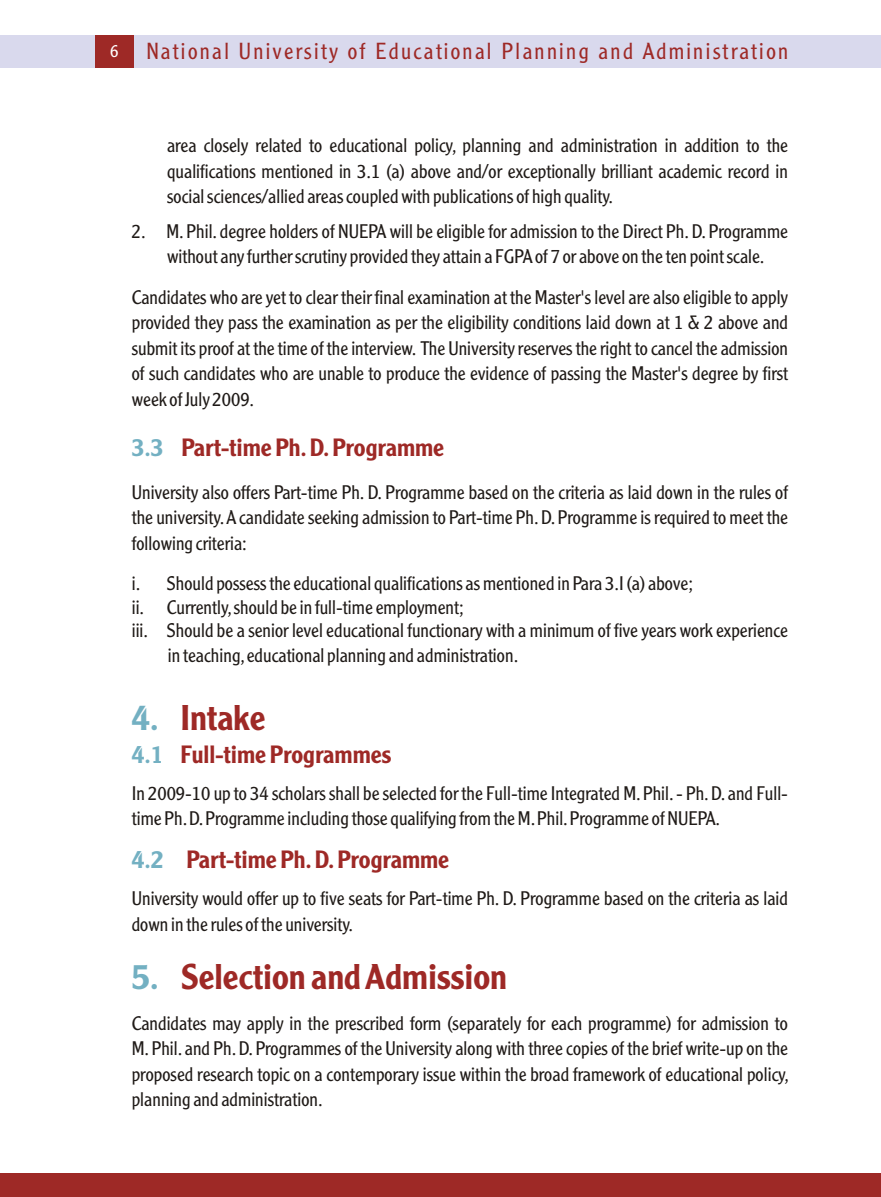
<style>
.page{position:relative;width:881px;height:1197px;background:#fff}
.page>*{position:absolute;margin:0;border:0;box-sizing:border-box;transform-origin:0 0}
.t1{font:500 35px "Clearface Gothic LH";color:#9e2926}
.t2{font:500 35px "Clearface Gothic LH";color:#73b0c2}
.t3{font:500 24.5px "Clearface Gothic LH";color:#9e2926}
.t4{font:500 24.5px "Clearface Gothic LH";color:#73b0c2}
.t5{font:300 22.75px "Clearface Gothic LH";letter-spacing:.1em;color:#9e2926}
.t6{font:300 19.25px/25.6px "Clearface Gothic LH";color:#1f1a17;text-align:justify}
.s1{font-size:17.5px;color:#fff}
</style>
<div class="page">
<div style="left:0;top:1173px;width:881px;height:24px;background:#9e2926"></div>
<div style="left:0;top:35px;width:881px;height:33px;background:#d9d9ed"></div>
<div style="left:95px;top:35px;width:39px;height:33px;background:#9e2926"></div>
<p class="t5" style="left:110px;top:42px;width:679px"><span class="s1">6</span> Nationa l University of Educational Planning and Administration</p>
<p class="t6" style="left:167px;top:134px;width:622px">area closely related to educational policy, planning and administration in addition to the qualifications mentioned in 3.1 (a) above and/or exceptionally brilliant academic record in social sciences/allied areas coupled with publications of high quality.</p>
<p class="t6" style="left:167px;top:220px;width:622px;text-indent:-35px">2. M. Phil. degree holders of NUEPA will be eligible for admission to the Direct Ph. D. Programme without any further scrutiny provided they attain a FGPA of 7 or above on the ten point scale.</p>
<p class="t6" style="left:132px;top:286px;width:658px">Candidates who are yet to clear their final examination at the Master's level are also eligible to apply provided they pass the examination as per the eligibility conditions laid down at 1 &amp; 2 above and submit its proof at the time of the interview. The University reserves the right to cancel the admission of such candidates who are unable to produce the evidence of passing the Master's degree by first week of July 2009.</p>
<p class="t4" style="left:132px;top:438px;width:33px">3.3</p>
<p class="t3" style="left:181px;top:438px;width:264px">Part-time Ph. D. Programme</p>
<p class="t6" style="left:132px;top:481px;width:658px">University also offers Part-time Ph. D. Programme based on the criteria as laid down in the rules of the university. A candidate seeking admission to Part-time Ph. D. Programme is required to meet the following criteria:</p>
<p class="t6" style="left:132px;top:574px;width:658px;line-height:23.1px;text-align:left">i. Should possess the educational qualifications as mentioned in Para 3.I (a) above;<br>ii. Currently, should be in full-time employment;<br>iii. Should be a senior level educational functionary with a minimum of five years work experience</p>
<p class="t6" style="left:168px;top:645px;width:352px">in teaching, educational planning and administration.</p>
<h1 class="t2" style="left:132px;top:704px;width:29px">4.</h1>
<p class="t4" style="left:132px;top:745px;width:33px">4.1</p>
<h1 class="t1" style="left:180px;top:704px;width:86px">Intake</h1>
<p class="t3" style="left:180px;top:745px;width:212px">Full-time Programmes</p>
<p class="t6" style="left:132px;top:782px;width:658px">In 2009-10 up to 34 scholars shall be selected for the Full-time Integrated M. Phil. - Ph. D. and Full&shy;time Ph. D. Programme including those qualifying from the M. Phil. Programme of NUEPA.</p>
<p class="t4" style="left:132px;top:850px;width:33px">4.2</p>
<p class="t3" style="left:186px;top:850px;width:264px">Part-time Ph. D. Programme</p>
<p class="t6" style="left:132px;top:887px;width:658px">University would offer up to five seats for Part-time Ph. D. Programme based on the criteria as laid down in the rules of the university.</p>
<h1 class="t2" style="left:132px;top:962px;width:29px">5.</h1>
<h1 class="t1" style="left:181px;top:962px;width:328px">Selection and Admission</h1>
<p class="t6" style="left:132px;top:1012px;width:659px">Candidates may apply in the prescribed form (separately for each programme) for admission to M. Phil. and Ph. D. Programmes of the University along with three copies of the brief write-up on the proposed research topic on a contemporary issue within the broad framework of educational policy, planning and administration.</p>
</div>
